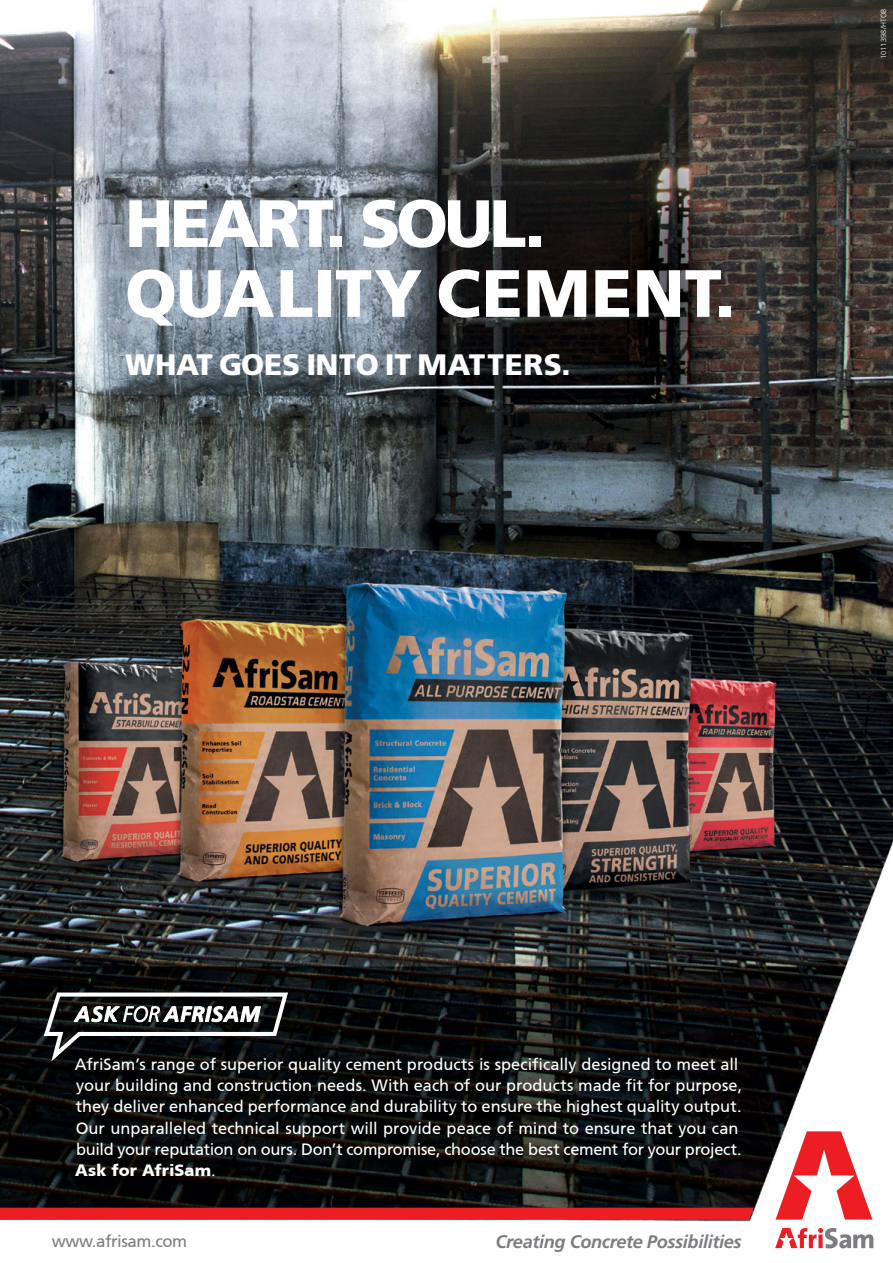
<style>
.page{position:relative;width:893px;height:1263px;background:#fff}
.page>*{position:absolute;margin:0;border:0;box-sizing:border-box;transform-origin:0 0}
.t1{font:900 66.75px/69.9px "Frutiger LT Std";letter-spacing:-.01em;color:#fff}
.t2{font:900 29.55px "Frutiger LT Std";letter-spacing:.005em;color:#fff}
.t3{font:italic 700 18.15px "Frutiger LT Std";letter-spacing:-.02em;color:#7c7e81}
.t4{font:16.8px "Frutiger CE";letter-spacing:-.025em;color:#7c7e81}
.t5{font:16.35px/21.3px "Frutiger CE";letter-spacing:-.005em;color:#fff}
.t6{font:300 7.35px "Frutiger LT Std";letter-spacing:.02em;color:#fff}
.s1{font-weight:900}
</style>
<div class="page">
<img style="left:0;top:0;width:893px;height:1249px">
<svg style="left:775px;top:1131px;width:97px;height:88px"></svg>
<svg style="left:775px;top:1228px;width:98px;height:20px"></svg>
<svg style="left:0;top:1208px;width:753px;height:12px;background:#eb1e25"></svg>
<svg style="left:41px;top:990px;width:250px;height:77px"></svg>
<h1 class="t1" style="left:125px;top:188px;width:612px">HEART. SOUL.<br>QUALITY CEMENT.</h1>
<h2 class="t2" style="left:125px;top:346px;width:447px">WHAT GOES INTO IT MATTERS.</h2>
<p class="t6" style="left:879px;top:59px;width:52px;rotate:-90deg">1011398/HTOB</p>
<p class="t5" style="left:75px;top:1053px;width:669px">AfriSam’s range of superior quality cement products is specifically designed to meet all your building and construction needs. With each of our products made fit for purpose, they deliver enhanced performance and durability to ensure the highest quality output.<br>Our unparalleled technical support will provide peace of mind to ensure that you can build your reputation on ours. Don’t compromise, choose the best cement for your project.<br><span class="s1">Ask for AfriSam</span>.</p>
<p class="t4" style="left:52px;top:1232px;width:137px">www.afrisam.com</p>
<p class="t3" style="left:495px;top:1231px;width:248px">Creating Concrete Possibilities</p>
</div>
